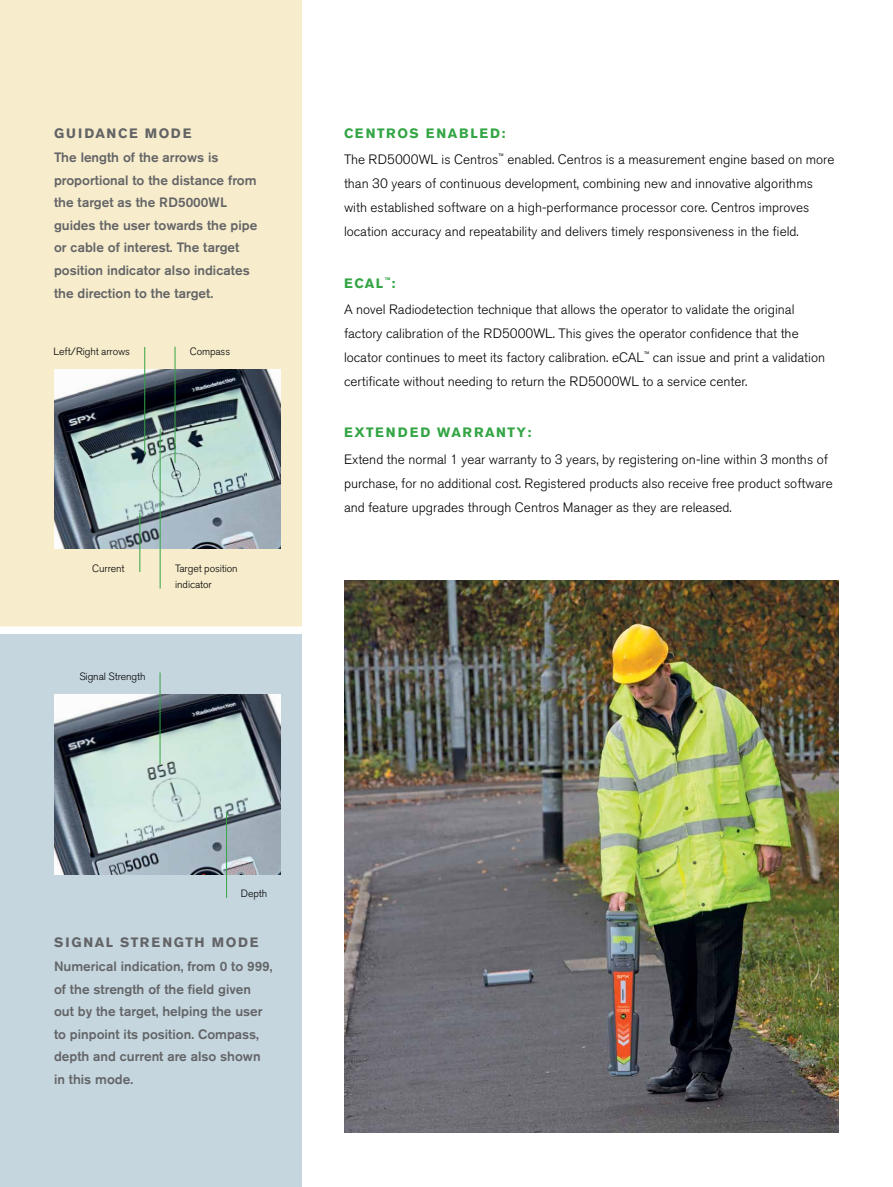
<style>
.page{position:relative;width:893px;height:1187px;background:#fff}
.page>*{position:absolute;margin:0;border:0;box-sizing:border-box;transform-origin:0 0}
.t1{font:300 13.5px/24px "Akzidenz Grotesk BE";color:#000}
.t2{font:500 13.5px/22.5px "Akzidenz Grotesk BE";color:#636466}
.t3{font:700 13.5px "Akzidenz Grotesk BE";letter-spacing:.13em;color:#636466}
.t4{font:700 13.5px "Akzidenz Grotesk BE";letter-spacing:.11em;color:#33a544}
.t5{font:300 10.5px/16.5px "Akzidenz Grotesk BE";letter-spacing:-.01em;color:#000}
.t6{font:700 7.8px "Akzidenz Grotesk BE";color:#33a544}
.s1{font-weight:700;color:#33a544}
.s2{font-size:13.5px}
</style>
<div class="page">
<div style="left:0;top:0;width:301px;height:630px;background:#f7eccc"></div>
<div style="left:0;top:630px;width:301px;height:556px;background:#c5d6df"></div>
<img style="left:344px;top:580px;width:495px;height:552px">
<img style="left:54px;top:369px;width:226px;height:180px">
<img style="left:54px;top:694px;width:226px;height:180px">
<hr style="left:139px;top:512px;width:1px;height:60px;background:#33a544">
<hr style="left:144px;top:347px;width:1px;height:107px;background:#33a544">
<hr style="left:175px;top:347px;width:1px;height:116px;background:#33a544">
<hr style="left:160px;top:428px;width:1px;height:160px;background:#33a544">
<hr style="left:226px;top:811px;width:1px;height:86px;background:#33a544">
<hr style="left:160px;top:672px;width:1px;height:92px;background:#33a544">
<div style="left:0;top:626px;width:314px;height:8px;background:#fff"></div>
<p class="t3" style="left:54px;top:125px;width:139px">GUIDANCE MODE</p>
<p class="t2" style="left:54px;top:146px;width:205px">The length of the arrows is proportional to the distance from the target as the RD5000WL guides the user towards the pipe or cable of interest. The target position indicator also indicates the direction to the target.</p>
<p class="t5" style="left:54px;top:343px;width:78px">Left/Right arrows</p>
<p class="t5" style="left:190px;top:343px;width:42px">Compass</p>
<p class="t5" style="left:92px;top:560px;width:34px">Current</p>
<p class="t5" style="left:175px;top:560px;width:64px">Target position indicator</p>
<p class="t5" style="left:79px;top:668px;width:68px">Signal Strength</p>
<p class="t1" style="left:344px;top:120px;width:492px;line-height:26.1px"><span class="s1">CENTROS ENABLED:<br></span>The RD5000WL is Centros<sup>™</sup> enabled. Centros is a measurement engine based on more</p>
<p class="t1" style="left:344px;top:171px;width:470px">than 30 years of continuous development, combining new and innovative algorithms with established software on a high-performance processor core. Centros improves location accuracy and repeatability and delivers timely responsiveness in the field.</p>
<p class="t4" style="left:344px;top:275px;width:21px">ECAL</p>
<p class="t6" style="left:385px;top:276px;width:12px">™<span class="s2">:</span></p>
<p class="t1" style="left:344px;top:297px;width:483px">A novel Radiodetection technique that allows the operator to validate the original factory calibration of the RD5000WL. This gives the operator confidence that the locator continues to meet its factory calibration. eCAL<sup>™</sup> can issue and print a validation certificate without needing to return the RD5000WL to a service center.</p>
<p class="t4" style="left:344px;top:425px;width:189px">EXTENDED WARRANTY:</p>
<p class="t1" style="left:344px;top:447px;width:490px">Extend the normal 1 year warranty to 3 years, by registering on-line within 3 months of purchase, for no additional cost. Registered products also receive free product software and feature upgrades through Centros Manager as they are released.</p>
<p class="t5" style="left:241px;top:885px;width:28px">Depth</p>
<p class="t3" style="left:54px;top:934px;width:206px">SIG NAL STRENGTH MODE</p>
<p class="t2" style="left:54px;top:954px;width:220px">Numerical indication, from 0 to 999, of the strength of the field given out by the target, helping the user to pinpoint its position. Compass, depth and current are also shown in this mode.</p>
</div>
